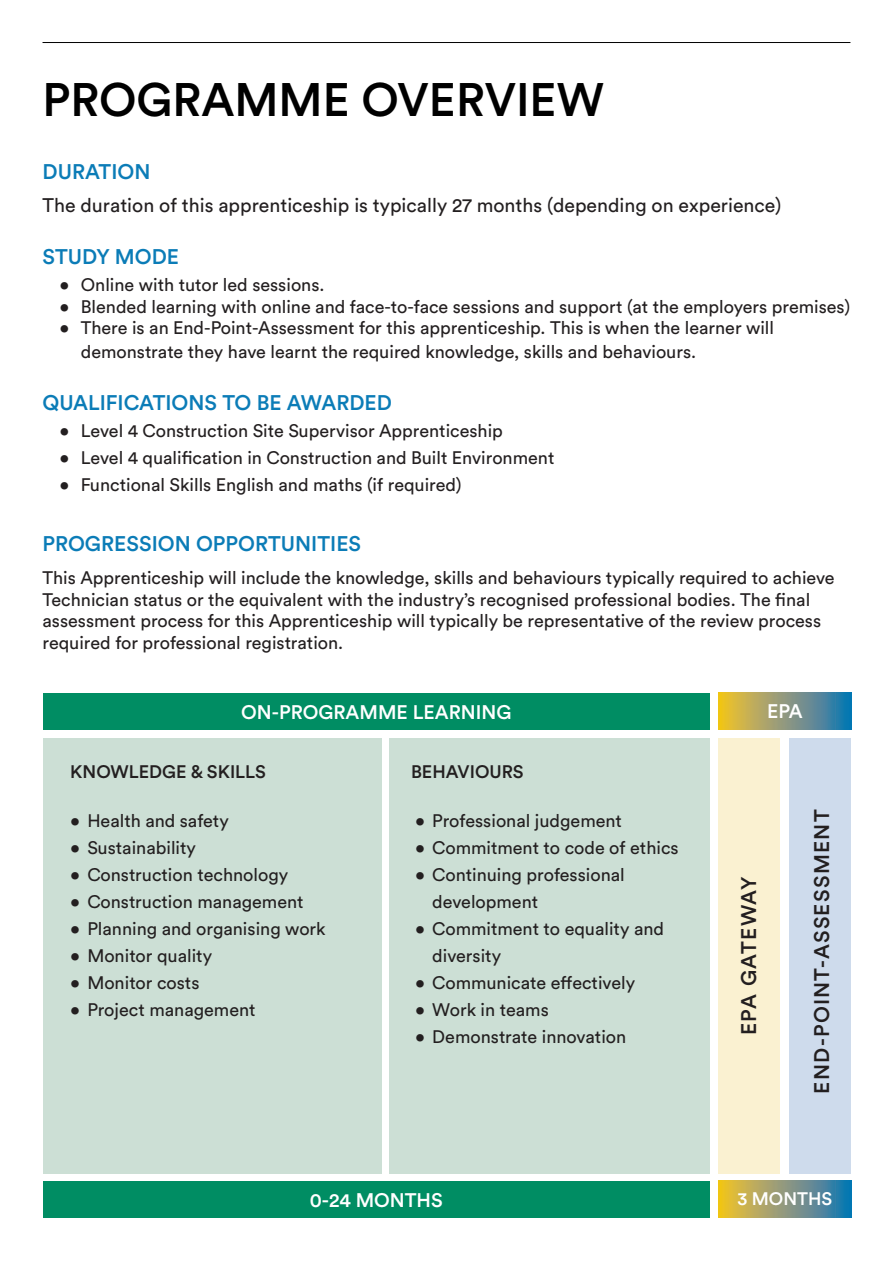
<style>
.page{position:relative;width:893px;height:1263px;background:#fff}
.page>*{position:absolute;margin:0;border:0;box-sizing:border-box;transform-origin:0 0}
.t1{font:500 46.5px "Circular Std";color:#000}
.t2{font:500 21px "Circular Std";color:#0b7cb7}
.t3{font:500 21px "Circular Std";letter-spacing:.06em;color:#231f20}
.t4{font:500 21px "Circular Std";letter-spacing:.04em;color:#231f20}
.t5{font:19.5px "Circular Std";color:#231f20}
.t6{font:500 19.5px "Circular Std";color:#fff}
.t7{font:18px/21.6px "Circular Std";color:#231f20}
.t8{font:500 18px "Circular Std";color:#231f20}
.t9{font:500 18px "Circular Std";color:#fff}
</style>
<div class="page">
<svg style="left:719px;top:1181px;width:132px;height:36px;background:#899a77"></svg>
<div style="left:719px;top:739px;width:61px;height:435px;background:#faf1d1"></div>
<div style="left:390px;top:738px;width:320px;height:436px;background:#ccdfd5"></div>
<hr style="left:43px;top:42px;width:807px;height:1px;background:#000">
<div style="left:43px;top:738px;width:338px;height:436px;background:#ccdfd5"></div>
<div style="left:43px;top:693px;width:667px;height:36px;background:#008d63"></div>
<svg style="left:719px;top:693px;width:132px;height:36px;background:#899a77"></svg>
<div style="left:43px;top:1181px;width:667px;height:36px;background:#008d63"></div>
<div style="left:789px;top:738px;width:62px;height:436px;background:#cedbec"></div>
<p class="t1" style="left:43px;top:71px;width:563px">PROGRAMME OVERVIEW</p>
<p class="t2" style="left:43px;top:158px;width:109px">DURATION</p>
<p class="t5" style="left:43px;top:193px;width:740px">The duration of this apprenticeship is typically 27 months (depending on experience)</p>
<p class="t2" style="left:43px;top:244px;width:138px">STUDY MODE</p>
<p class="t7" style="left:60px;top:274px;width:267px">• Online with tutor led sessions.</p>
<p class="t7" style="left:60px;top:295px;width:792px">• Blended learning with online and face-to-face sessions and support (at the employers premises)</p>
<p class="t7" style="left:81px;top:316px;width:695px;line-height:23.4px;text-indent:-21px">• There is an End-Point-Assessment for this apprenticeship. This is when the learner will demonstrate they have learnt the required knowledge, skills and behaviours.</p>
<p class="t2" style="left:43px;top:389px;width:351px">QUALIFICATIONS TO BE AWARDED</p>
<p class="t7" style="left:60px;top:420px;width:445px">• Level 4 Construction Site Supervisor Apprenticeship</p>
<p class="t7" style="left:60px;top:447px;width:496px">• Level 4 qualification in Construction and Built Environment</p>
<p class="t7" style="left:60px;top:474px;width:404px">• Functional Skills English and maths (if required)</p>
<p class="t2" style="left:43px;top:530px;width:320px">PROGRESSION OPPORTUNITIES</p>
<p class="t7" style="left:43px;top:567px;width:794px">This Apprenticeship will include the knowledge, skills and behaviours typically required to achieve Technician status or the equivalent with the industry’s recognised professional bodies. The final assessment process for this Apprenticeship will typically be representative of the review process required for professional registration.</p>
<p class="t6" style="left:241px;top:699px;width:272px">ON-PROGRAMME LEARNING</p>
<p class="t8" style="left:70px;top:760px;width:197px">KNOWLEDGE &amp; SKILLS</p>
<p class="t7" style="left:70px;top:810px;width:160px">• Health and safety</p>
<p class="t7" style="left:70px;top:837px;width:127px">• Sustainability</p>
<p class="t7" style="left:70px;top:864px;width:219px">• Construction technology</p>
<p class="t7" style="left:70px;top:891px;width:235px">• Construction management</p>
<p class="t7" style="left:70px;top:918px;width:257px">• Planning and organising work</p>
<p class="t7" style="left:70px;top:945px;width:143px">• Monitor quality</p>
<p class="t7" style="left:70px;top:972px;width:131px">• Monitor costs</p>
<p class="t7" style="left:70px;top:999px;width:187px">• Project management</p>
<p class="t8" style="left:411px;top:760px;width:114px">BEHAVIOURS</p>
<p class="t7" style="left:415px;top:810px;width:208px">• Professional judgement</p>
<p class="t7" style="left:415px;top:837px;width:265px">• Commitment to code of ethics</p>
<p class="t7" style="left:432px;top:861px;width:194px;line-height:27px;text-indent:-17px">• Continuing professional development</p>
<p class="t7" style="left:432px;top:915px;width:233px;line-height:27px;text-indent:-17px">• Commitment to equality and diversity</p>
<p class="t7" style="left:415px;top:972px;width:221px">• Communicate effectively</p>
<p class="t7" style="left:415px;top:999px;width:135px">• Work in teams</p>
<p class="t7" style="left:415px;top:1026px;width:213px">• Demonstrate innovation</p>
<p class="t6" style="left:310px;top:1187px;width:135px">0-24 MONTHS</p>
<p class="t6" style="left:767px;top:699px;width:37px">EPA</p>
<p class="t4" style="left:735px;top:1035px;width:160px;rotate:-90deg">EPA GATEWAY</p>
<p class="t3" style="left:809px;top:1094px;width:285px;rotate:-90deg">END-POINT-ASSESSMENT</p>
<p class="t9" style="left:737px;top:1188px;width:96px">3 MONTHS</p>
</div>
